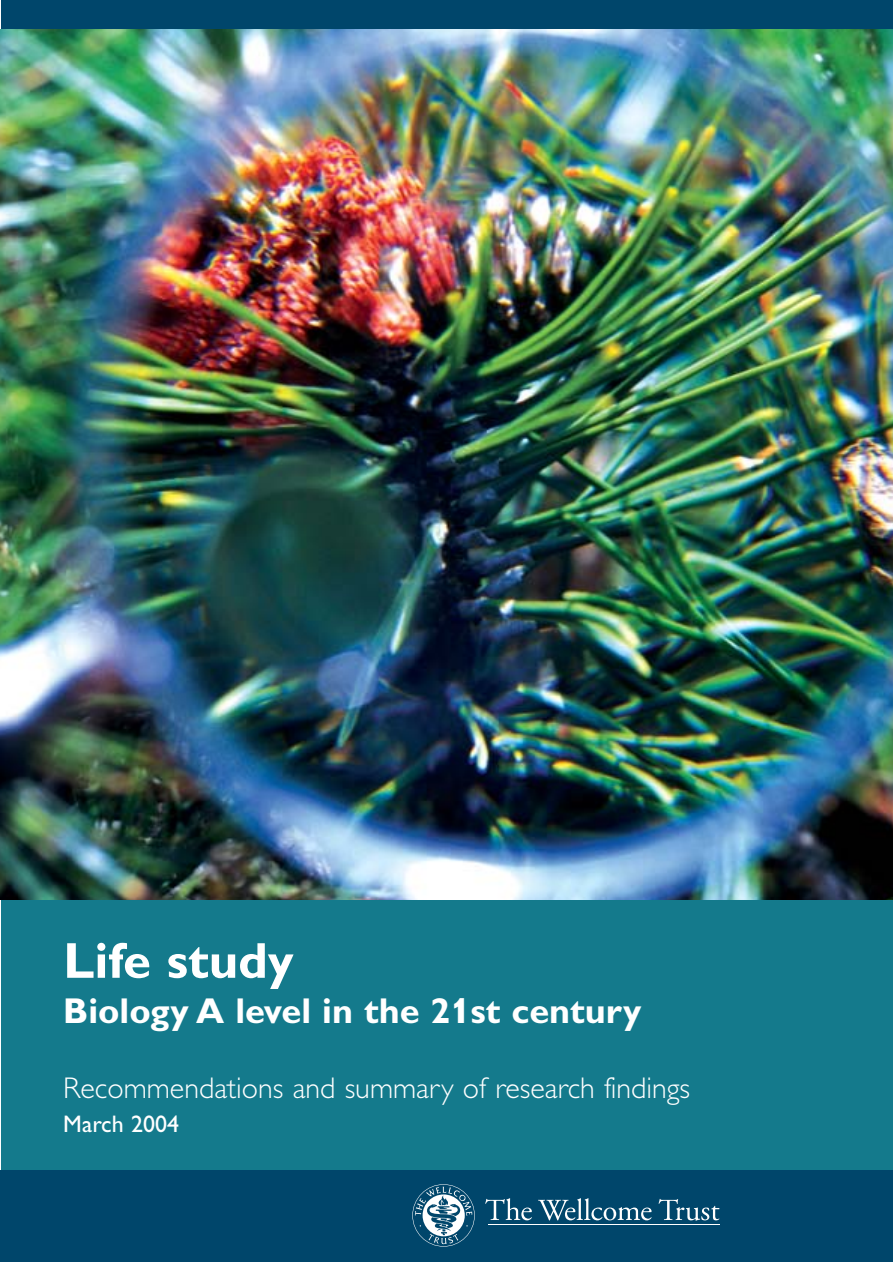
<style>
.page{position:relative;width:893px;height:1262px;background:#fff}
.page>*{position:absolute;margin:0;border:0;box-sizing:border-box;transform-origin:0 0}
.t1{font:700 50.7px "Gill Alt One";color:#fff}
.t2{font:700 36px "Gill Alt One";color:#fff}
.t3{font:300 30px "Gill Alt One";color:#fff}
.t4{font:24px "Gill Alt One";color:#fff}
</style>
<div class="page">
<div style="left:1px;top:0;width:891px;height:1262px;background:#147a8c"></div>
<div style="left:1px;top:1170px;width:888px;height:92px;background:#00466b"></div>
<hr style="left:488px;top:1224px;width:231px;height:1px;background:#fff">
<svg style="left:485px;top:1198px;width:47px;height:22px"></svg>
<svg style="left:538px;top:1198px;width:113px;height:22px"></svg>
<svg style="left:658px;top:1199px;width:61px;height:21px"></svg>
<svg style="left:412px;top:1184px;width:62px;height:62px"></svg>
<div style="left:1px;top:0;width:891px;height:30px;background:#00466b"></div>
<img style="left:1px;top:30px;width:891px;height:869px">
<h1 class="t1" style="left:63px;top:943px;width:232px">Life study</h1>
<p class="t2" style="left:63px;top:998px;width:579px">Biology A level in the 21st century</p>
<p class="t3" style="left:63px;top:1077px;width:628px">Recommendations and summary of research findings</p>
<p class="t4" style="left:63px;top:1115px;width:117px">March 2004</p>
</div>
